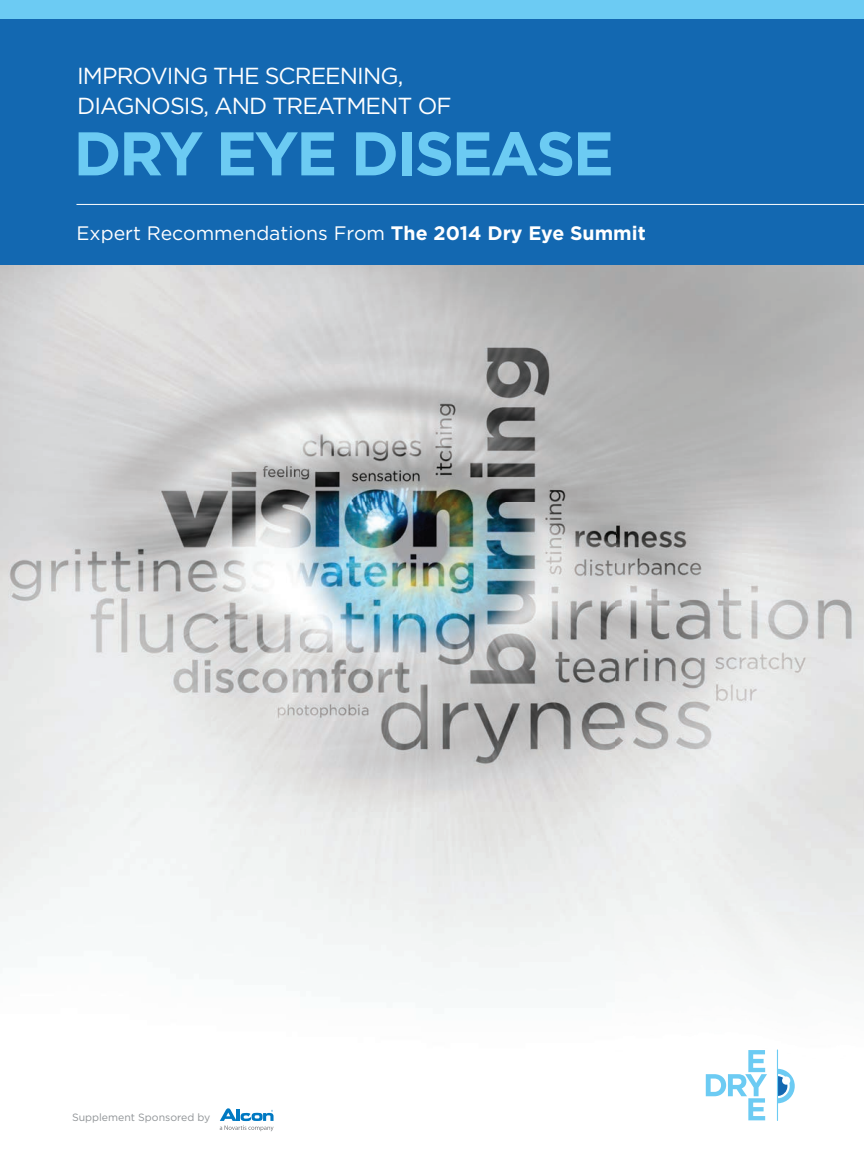
<style>
.page{position:relative;width:864px;height:1161px;background:#fff}
.page>*{position:absolute;margin:0;border:0;box-sizing:border-box;transform-origin:0 0}
.t1{font:700 61.5px "Gotham";letter-spacing:-.04em;color:#6ccbf3}
.t2{font:23.25px/30px "Gotham";letter-spacing:-.04em;color:#fff}
.t3{font:19.5px "Gotham";color:#fff}
.t4{font:10.5px "Gotham";color:#8f9396}
.s1{font-weight:700}
</style>
<div class="page">
<img style="left:0;top:265px;width:864px;height:867px">
<div style="left:0;top:19px;width:864px;height:246px;background:#1368b1"></div>
<div style="left:0;top:0;width:864px;height:19px;background:#6ccbf3"></div>
<hr style="left:76px;top:204px;width:788px;height:1px;background:#fff">
<svg style="left:706px;top:1050px;width:61px;height:70px"></svg>
<svg style="left:777px;top:1049px;width:18px;height:72px"></svg>
<svg style="left:220px;top:1108px;width:54px;height:23px"></svg>
<p class="t2" style="left:77px;top:61px;width:376px">IMPROVING THE SCREENING,<br>DIAGNOSIS, AND TREATMENT OF</p>
<h1 class="t1" style="left:73px;top:132px;width:542px">DRY EYE DISEASE</h1>
<p class="t3" style="left:76px;top:222px;width:571px">Expert Recommendations From <span class="s1">The 2014 Dry Eye Summit</span></p>
<p class="t4" style="left:72px;top:1111px;width:140px">Supplement Sponsored by</p>
</div>
